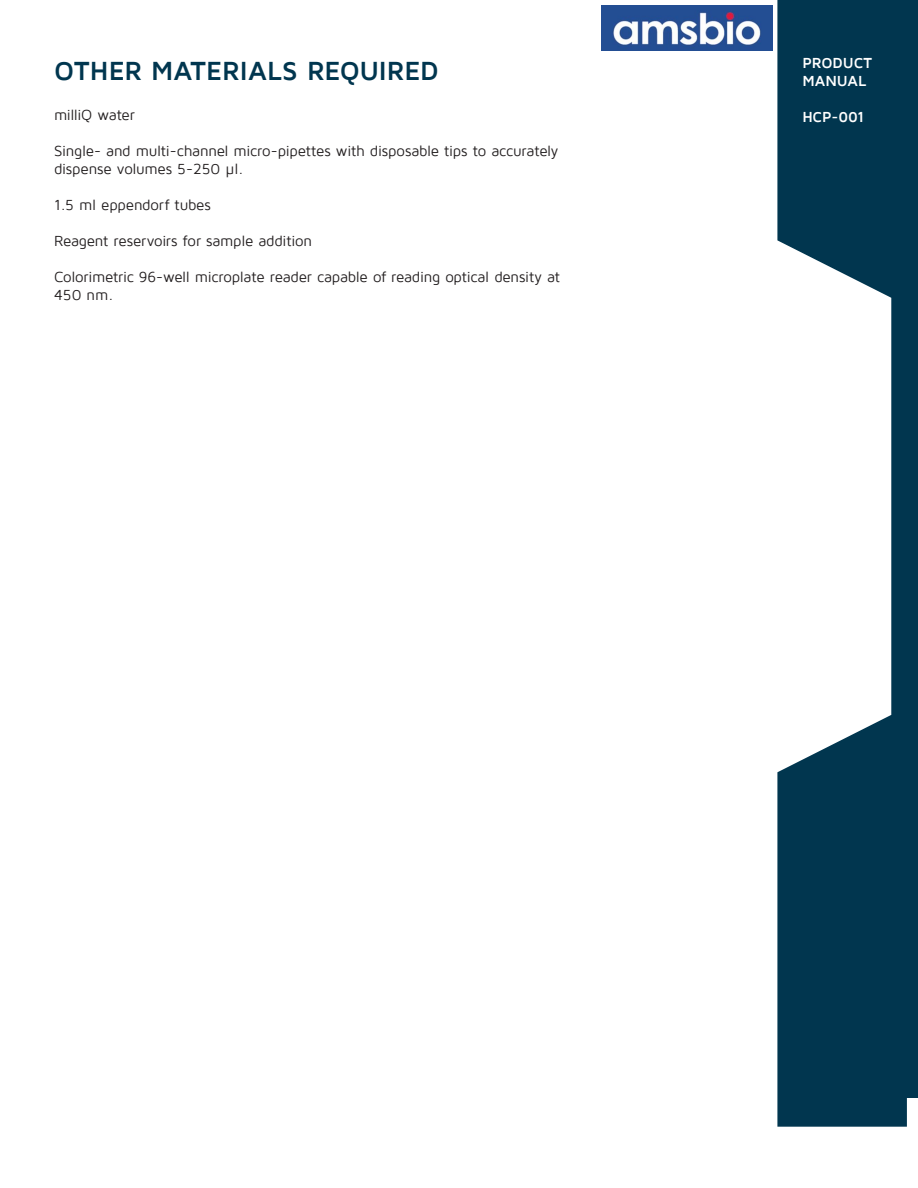
<style>
.page{position:relative;width:918px;height:1188px;background:#fff}
.page>*{position:absolute;margin:0;border:0;box-sizing:border-box;transform-origin:0 0}
.Headers{font:700 27px "Maven Pro";letter-spacing:-.005em;color:#01364f}
.t1{font:15px "Maven Pro";letter-spacing:-.015em;color:#231f20}
.t2{font:700 15px/18px "Maven Pro";letter-spacing:-.01em;color:#fff}
</style>
<div class="page">
<svg style="left:777px;top:0;width:136px;height:1127px;fill:#01364f"></svg>
<div style="left:913px;top:0;width:5px;height:1098px;background:#01364f"></div>
<div style="left:779px;top:856px;width:139px;height:242px;background:#01364f"></div>
<img style="left:601px;top:5px;width:172px;height:45px">
<p class="Headers" style="left:54px;top:57px;width:386px">OTHER MATERIALS REQUIRED</p>
<p class="t1" style="left:54px;top:107px;width:82px">milliQ water</p>
<p class="t1" style="left:54px;top:143px;width:506px">Single- and multi-channel micro-pipettes with disposable tips to accurately</p>
<p class="t1" style="left:54px;top:161px;width:191px">dispense volumes 5-250 μl.</p>
<p class="t1" style="left:54px;top:197px;width:158px">1.5 ml eppendorf tubes</p>
<p class="t1" style="left:54px;top:233px;width:260px">Reagent reservoirs for sample addition</p>
<p class="t1" style="left:54px;top:269px;width:508px">Colorimetric 96-well microplate reader capable of reading optical density at</p>
<p class="t1" style="left:54px;top:287px;width:61px">450 nm.</p>
<p class="t2" style="left:802px;top:55px;width:71px">PRODUCT<br>MANUAL</p>
<p class="t2" style="left:802px;top:109px;width:64px">HCP-001</p>
</div>
